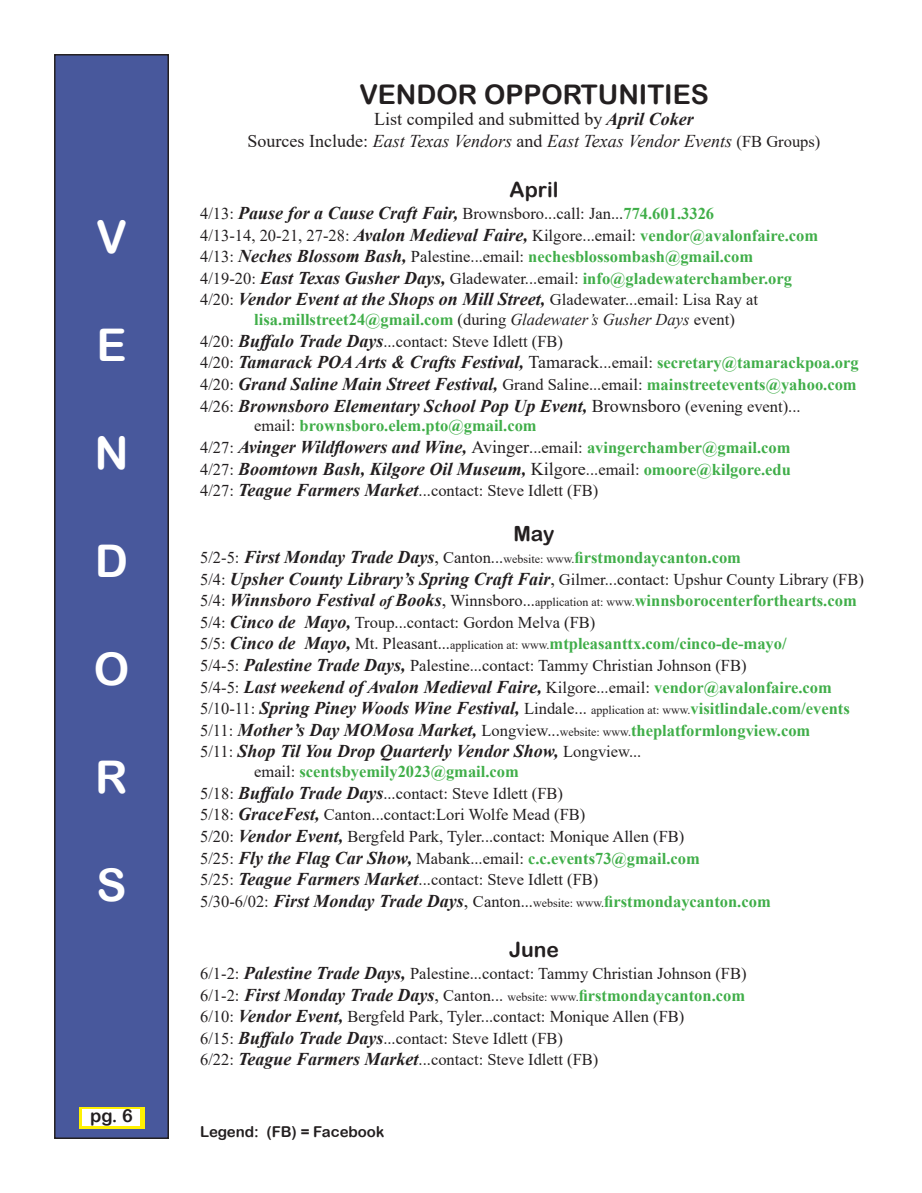
<style>
.page{position:relative;width:922px;height:1193px;background:#fff}
.page>*{position:absolute;margin:0;border:0;box-sizing:border-box;transform-origin:0 0}
.t1{font:45px "Arial Rounded MT Bold";color:#fff}
.t2{font:27px "Arial Rounded MT Bold";color:#231f20}
.t3{font:21px "Arial Rounded MT Bold";color:#231f20}
.t4{font:italic 700 18px "Times New Roman";color:#231f20}
.t5{font:italic 18px "Times New Roman";color:#231f20}
.t6{font:18px "Times New Roman";color:#231f20}
.t7{font:18px "Arial Rounded MT Bold";color:#231f20}
.t8{font:16.5px "Times New Roman";color:#231f20}
.t9{font:700 16.5px "Times New Roman";color:#40ae49}
.t10{font:15px "Arial Rounded MT Bold";color:#231f20}
.s1{font-weight:700;font-style:italic}
.s2{font-style:normal}
.s3{font-style:normal;font-size:16.5px}
.s4{font-weight:700;font-style:italic;font-size:18px}
.s5{font-weight:700;color:#40ae49}
.s6{font-weight:400;color:#231f20}
.s7{font-style:italic;font-size:18px;color:#231f20}
.s8{font-weight:400;font-style:normal;font-size:16.5px}
.s9{font-weight:400;font-style:italic;color:#231f20}
.s10{font-weight:400;font-style:normal}
.s11{font-style:normal;font-size:16.5px;color:#40ae49}
.s12{font-weight:400;font-size:18px;color:#231f20}
.s13{font-weight:400;font-size:12px;color:#231f20}
.s14{font-size:18px}
.s15{font-style:italic;font-size:15px;color:#231f20}
.s16{font-weight:400;font-style:normal;font-size:12px}
</style>
<div class="page">
<div style="left:55px;top:55px;width:113px;height:1083px;background:#48589c"></div>
<div style="left:54px;top:54px;width:115px;height:1084px;border:1px solid #231f20"></div>
<div style="left:79px;top:1107px;width:65px;height:22px;background:#fff101"></div>
<div style="left:83px;top:1109px;width:57px;height:17px;background:#fff"></div>
<p class="t1" style="left:96px;top:210px;width:32px">V</p>
<p class="t1" style="left:96px;top:318px;width:32px">E</p>
<p class="t1" style="left:94px;top:426px;width:36px">N</p>
<p class="t1" style="left:95px;top:534px;width:35px">D</p>
<p class="t1" style="left:94px;top:642px;width:37px">O</p>
<p class="t1" style="left:95px;top:750px;width:34px">R</p>
<p class="t1" style="left:96px;top:858px;width:32px">S</p>
<p class="t7" style="left:90px;top:1105px;width:44px">pg. 6</p>
<p class="t2" style="left:359px;top:78px;width:351px">VENDOR OPPORTUNITIES</p>
<p class="t6" style="left:374px;top:107px;width:321px">List compiled and submitted by <span class="s1">April Coker</span></p>
<p class="t5" style="left:247px;top:128px;width:574px"><span class="s2">Sources Include:</span> East Texas Vendors <span class="s2">and</span> East Texas Vendor Events <span class="s3">(FB Groups)</span></p>
<p class="t3" style="left:509px;top:177px;width:50px">April</p>
<p class="t8" style="left:200px;top:202px;width:515px">4/13: <span class="s4">Pause for a Cause Craft Fair,</span> Brownsboro...call: Jan...<span class="s5">774.601.3326</span></p>
<p class="t8" style="left:200px;top:223px;width:619px">4/13-14, 20-21, 27-28: <span class="s4">Avalon Medieval Faire,</span> Kilgore...email: <span class="s5">vendor@avalonfaire.com</span></p>
<p class="t9" style="left:200px;top:245px;width:554px"><span class="s6">4/13:</span> <span class="s7">Neches Blossom Bash,</span> <span class="s6">Palestine...email:</span> nechesblossombash@gmail.com</p>
<p class="t8" style="left:200px;top:266px;width:593px">4/19-20: <span class="s4">East Texas Gusher Days,</span> Gladewater...email: <span class="s5">info@gladewaterchamber.org</span></p>
<p class="t4" style="left:200px;top:287px;width:559px"><span class="s8">4/20:</span> Vendor Event at the Shops on Mill Street, <span class="s8">Gladewater...email: Lisa Ray at</span></p>
<p class="t9" style="left:254px;top:308px;width:482px">lisa.millstreet24@gmail.com <span class="s6">(during</span> <span class="s9">Gladewater’s Gusher Days</span> <span class="s6">event)</span></p>
<p class="t8" style="left:200px;top:329px;width:364px">4/20: <span class="s4">Buffalo Trade Days</span>...contact: Steve Idlett (FB)</p>
<p class="t4" style="left:200px;top:350px;width:660px"><span class="s8">4/20:</span> Tamarack POA Arts &amp; Crafts Festival, <span class="s10">Tamarack</span><span class="s8">...email:</span> <span class="s11">secretary@tamarackpoa.org</span></p>
<p class="t4" style="left:200px;top:371px;width:658px"><span class="s8">4/20:</span> Grand Saline Main Street Festival, <span class="s8">Grand Saline...email:</span> <span class="s11">mainstreetevents@yahoo.com</span></p>
<p class="t4" style="left:200px;top:393px;width:602px"><span class="s8">4/26:</span> Brownsboro Elementary School Pop Up Event, <span class="s10">Brownsboro</span> <span class="s8">(evening event)...</span></p>
<p class="t9" style="left:254px;top:414px;width:284px"><span class="s6">email:</span> brownsboro.elem.pto@gmail.com</p>
<p class="t4" style="left:200px;top:434px;width:592px"><span class="s8">4/27:</span> Avinger Wildflowers and Wine, <span class="s10">Avinger</span><span class="s8">...email:</span> <span class="s11">avingerchamber@gmail.com</span></p>
<p class="t4" style="left:200px;top:456px;width:592px"><span class="s8">4/27:</span> Boomtown Bash, Kilgore Oil Museum, <span class="s10">Kilgore</span><span class="s8">...email:</span> <span class="s11">omoore@kilgore.edu</span></p>
<p class="t8" style="left:200px;top:479px;width:400px">4/27: <span class="s4">Teague Farmers Market</span>...contact: Steve Idlett (FB)</p>
<p class="t3" style="left:513px;top:521px;width:43px">May</p>
<p class="t9" style="left:200px;top:545px;width:542px"><span class="s6">5/2-5:</span> <span class="s7">First Monday Trade Days</span><span class="s12">,</span> <span class="s6">Canton...</span><span class="s13">website: www.</span>firstmondaycanton.com</p>
<p class="t8" style="left:200px;top:567px;width:665px">5/4: <span class="s4">Upsher County Library’s Spring Craft Fair</span><span class="s14">,</span> Gilmer...contact: Upshur County Library (FB)</p>
<p class="t9" style="left:200px;top:588px;width:658px"><span class="s6">5/4:</span> <span class="s7">Winnsboro Festival</span> <span class="s15">of</span> <span class="s7">Books</span><span class="s12">,</span> <span class="s6">Winnsboro...</span><span class="s13">application at: www.</span>winnsborocenterforthearts.com</p>
<p class="t8" style="left:200px;top:610px;width:397px">5/4: <span class="s4">Cinco de Mayo,</span> Troup...contact: Gordon Melva (FB)</p>
<p class="t9" style="left:200px;top:632px;width:588px"><span class="s6">5/5:</span> <span class="s7">Cinco de Mayo,</span> <span class="s6">Mt. Pleasant...</span><span class="s13">application at: www.</span>mtpleasanttx.com/cinco-de-mayo/</p>
<p class="t8" style="left:200px;top:653px;width:548px">5/4-5: <span class="s4">Palestine Trade Days,</span> Palestine...contact: Tammy Christian Johnson (FB)</p>
<p class="t4" style="left:200px;top:674px;width:633px"><span class="s8">5/4-5:</span> Last weekend of Avalon Medieval Faire, <span class="s8">Kilgore...email:</span> <span class="s11">vendor@avalonfaire.com</span></p>
<p class="t4" style="left:200px;top:695px;width:651px"><span class="s8">5/10-11:</span> Spring Piney Woods Wine Festival, <span class="s8">Lindale...</span> <span class="s16">application at: www.</span><span class="s11">visitlindale.com/events</span></p>
<p class="t4" style="left:200px;top:717px;width:611px"><span class="s8">5/11:</span> Mother’s Day MOMosa Market, <span class="s8">Longview...</span><span class="s16">website: www.</span><span class="s11">theplatformlongview.com</span></p>
<p class="t4" style="left:200px;top:738px;width:443px"><span class="s8">5/11:</span> Shop Til You Drop Quarterly Vendor Show, <span class="s8">Longview...</span></p>
<p class="t9" style="left:254px;top:759px;width:266px"><span class="s6">email:</span> scentsbyemily2023@gmail.com</p>
<p class="t8" style="left:200px;top:781px;width:364px">5/18: <span class="s4">Buffalo Trade Days</span>...contact: Steve Idlett (FB)</p>
<p class="t8" style="left:200px;top:803px;width:387px">5/18: <span class="s4">GraceFest,</span> Canton...contact:Lori Wolfe Mead (FB)</p>
<p class="t8" style="left:200px;top:824px;width:486px">5/20: <span class="s4">Vendor Event,</span> Bergfeld Park, Tyler...contact: Monique Allen (FB)</p>
<p class="t9" style="left:200px;top:846px;width:501px"><span class="s6">5/25:</span> <span class="s7">Fly the Flag Car Show,</span> <span class="s6">Mabank...email:</span> c.c.events73@gmail.com</p>
<p class="t8" style="left:200px;top:868px;width:400px">5/25: <span class="s4">Teague Farmers Market</span>...contact: Steve Idlett (FB)</p>
<p class="t9" style="left:200px;top:889px;width:572px"><span class="s6">5/30-6/02:</span> <span class="s7">First Monday Trade Days</span><span class="s12">,</span> <span class="s6">Canton...</span><span class="s13">website: www.</span>firstmondaycanton.com</p>
<p class="t3" style="left:509px;top:937px;width:51px">June</p>
<p class="t8" style="left:200px;top:961px;width:548px">6/1-2: <span class="s4">Palestine Trade Days,</span> Palestine...contact: Tammy Christian Johnson (FB)</p>
<p class="t9" style="left:200px;top:983px;width:546px"><span class="s6">6/1-2:</span> <span class="s7">First Monday Trade Days</span><span class="s12">,</span> <span class="s6">Canton...</span> <span class="s13">website: www.</span>firstmondaycanton.com</p>
<p class="t8" style="left:200px;top:1004px;width:486px">6/10: <span class="s4">Vendor Event,</span> Bergfeld Park, Tyler...contact: Monique Allen (FB)</p>
<p class="t8" style="left:200px;top:1026px;width:364px">6/15: <span class="s4">Buffalo Trade Days</span>...contact: Steve Idlett (FB)</p>
<p class="t8" style="left:200px;top:1048px;width:400px">6/22: <span class="s4">Teague Farmers Market</span>...contact: Steve Idlett (FB)</p>
<p class="t10" style="left:200px;top:1123px;width:186px">Legend: (FB) = Facebook</p>
</div>
